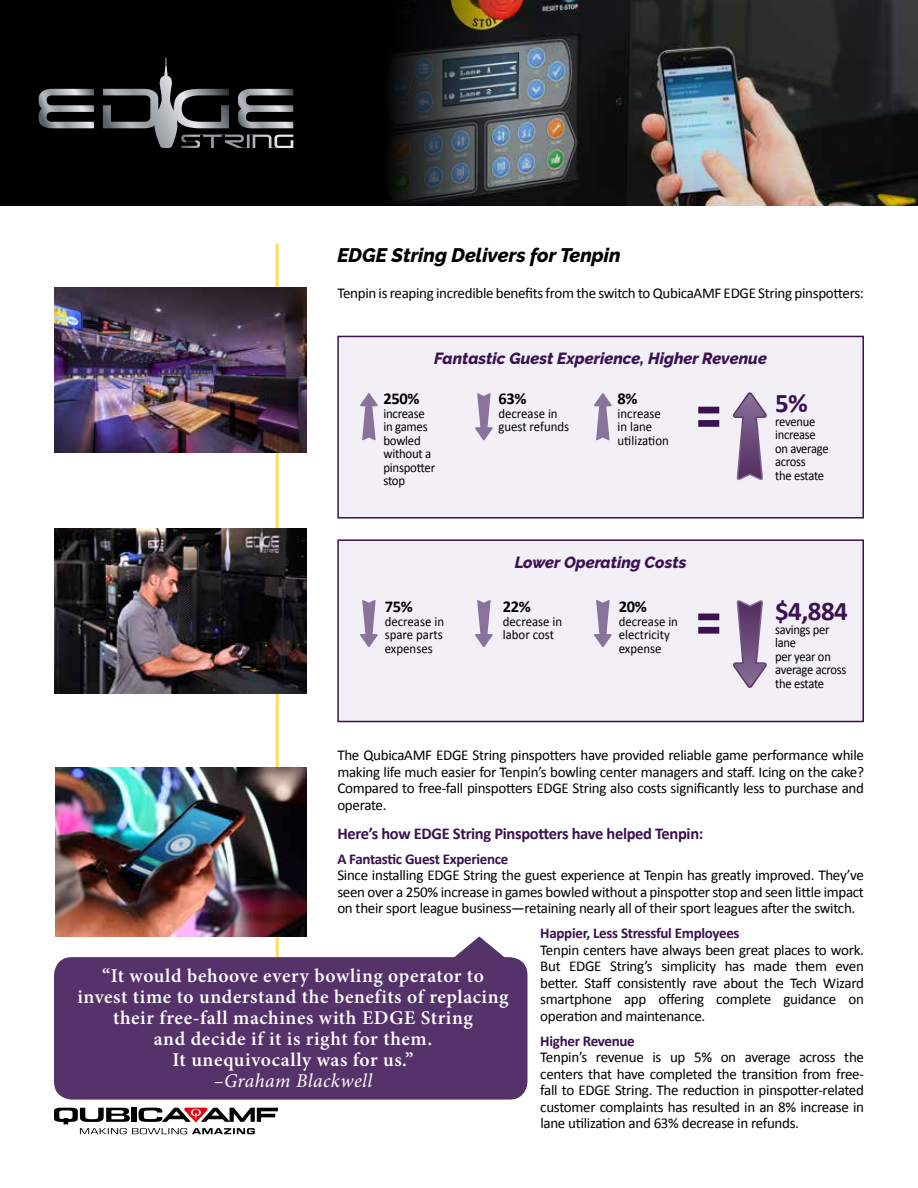
<style>
.page{position:relative;width:918px;height:1188px;background:#fff}
.page>*{position:absolute;margin:0;border:0;box-sizing:border-box;transform-origin:0 0}
.t1{font:700 27px "Calibri";color:#3b1151}
.t2{font:600 19.5px/21px "Minion Pro";letter-spacing:.03em;color:#fff;text-align:center}
.t3{font:italic 800 19.5px "Raleway";color:#000}
.t4{font:italic 19.5px "Minion Pro";letter-spacing:.02em;color:#fff}
.t5{font:700 16.5px "Calibri";letter-spacing:-.02em;color:#3b1151}
.t6{font:700 16.5px "Calibri";letter-spacing:-.02em;color:#000}
.t7{font:italic 800 16.05px "Raleway";color:#3b1151}
.t8{font:15px/16.5px "Calibri";letter-spacing:-.02em;color:#000;text-align:justify}
.t9{font:700 15px "Calibri";letter-spacing:-.02em;color:#3b1151}
.t10{font:13.5px/13.5px "Calibri";color:#000;scale:.95 1}
.t11{font:13.5px/13.5px "Calibri";letter-spacing:-.02em;color:#000;scale:.93 1}
.t12{font:13.5px/13.5px "Calibri";letter-spacing:-.02em;color:#000;scale:.95 1}
</style>
<div class="page">
<hr style="left:276px;top:243px;width:3px;height:850px;background:#fedd62">
<img style="left:503px;top:0;width:415px;height:206px">
<svg style="left:0;top:0;width:503px;height:206px;background:#0d0e0e"></svg>
<div style="left:337px;top:336px;width:527px;height:183px;background:#f2eff6;border:2px solid #3b1151"></div>
<div style="left:337px;top:539px;width:527px;height:183px;background:#f2eff6;border:2px solid #3b1151"></div>
<svg style="left:54px;top:936px;width:473px;height:164px;background:#6b4b7c"></svg>
<img style="left:55px;top:767px;width:251px;height:169px">
<img style="left:54px;top:287px;width:252px;height:165px">
<img style="left:54px;top:528px;width:252px;height:165px">
<svg style="left:360px;top:393px;width:18px;height:47px"></svg>
<svg style="left:594px;top:393px;width:18px;height:47px"></svg>
<svg style="left:475px;top:393px;width:18px;height:47px"></svg>
<svg style="left:733px;top:392px;width:34px;height:89px"></svg>
<svg style="left:733px;top:600px;width:34px;height:88px"></svg>
<svg style="left:698px;top:407px;width:21px;height:20px"></svg>
<svg style="left:475px;top:600px;width:18px;height:47px"></svg>
<svg style="left:594px;top:600px;width:18px;height:47px"></svg>
<svg style="left:698px;top:614px;width:21px;height:20px"></svg>
<svg style="left:360px;top:600px;width:18px;height:47px"></svg>
<svg style="left:54px;top:1108px;width:224px;height:26px"></svg>
<svg style="left:39px;top:89px;width:55px;height:39px;background:#5b5e60"></svg>
<svg style="left:103px;top:58px;width:190px;height:90px;background:#2f3132"></svg>
<h2 class="t3" style="left:337px;top:243px;width:285px">EDGE String Delivers for Tenpin</h2>
<p class="t8" style="left:337px;top:284px;width:528px">Tenpin is reaping incredible benefits from the switch to QubicaAMF EDGE String pinspotters:</p>
<p class="t7" style="left:434px;top:349px;width:334px">Fantastic Guest Experience, Higher Revenue</p>
<p class="t6" style="left:383px;top:387px;width:38px">250%</p>
<p class="t12" style="left:383px;top:406px;width:56px">increase in games bowled without a pinspotter stop</p>
<p class="t6" style="left:498px;top:387px;width:30px">63%</p>
<p class="t10" style="left:498px;top:406px;width:76px">decrease in guest refunds</p>
<p class="t6" style="left:618px;top:387px;width:22px">8%</p>
<p class="t10" style="left:618px;top:406px;width:55px">increase in lane utilization</p>
<h1 class="t1" style="left:775px;top:384px;width:34px">5%</h1>
<p class="t11" style="left:775px;top:414px;width:59px">revenue increase on average across<br>the estate</p>
<p class="t6" style="left:385px;top:595px;width:30px">75%</p>
<p class="t12" style="left:385px;top:614px;width:64px;text-align:justify">decrease in spare parts expenses</p>
<p class="t7" style="left:515px;top:553px;width:173px">Lower Operating Costs</p>
<p class="t6" style="left:503px;top:595px;width:30px">22%</p>
<p class="t10" style="left:503px;top:614px;width:64px">decrease in labor cost</p>
<p class="t6" style="left:619px;top:595px;width:30px">20%</p>
<p class="t10" style="left:619px;top:614px;width:64px">decrease in electricity expense</p>
<h1 class="t1" style="left:775px;top:592px;width:74px">$4,884</h1>
<p class="t11" style="left:775px;top:622px;width:78px">savings per lane<br>per year on average across the estate</p>
<p class="t8" style="left:337px;top:746px;width:528px">The QubicaAMF EDGE String pinspotters have provided reliable game performance while making life much easier for Tenpin’s bowling center managers and staff. Icing on the cake?<br>Compared to free-fall pinspotters EDGE String also costs significantly less to purchase and operate.</p>
<p class="t5" style="left:337px;top:822px;width:368px">Here’s how EDGE String Pinspotters have helped Tenpin:</p>
<p class="t9" style="left:337px;top:848px;width:172px">A Fantastic Guest Experience</p>
<p class="t8" style="left:337px;top:867px;width:528px">Since installing EDGE String the guest experience at Tenpin has greatly improved. They’ve seen over a 250% increase in games bowled without a pinspotter stop and seen little impact on their sport league business—retaining nearly all of their sport leagues after the switch.</p>
<p class="t9" style="left:540px;top:923px;width:201px">Happier, Less Stressful Employees</p>
<p class="t8" style="left:540px;top:941px;width:325px">Tenpin centers have always been great places to work.<br>But EDGE String’s simplicity has made them even better. Staff consistently rave about the Tech Wizard smartphone app offering complete guidance on operation and maintenance.</p>
<p class="t9" style="left:540px;top:1030px;width:96px">Higher Revenue</p>
<p class="t8" style="left:540px;top:1049px;width:325px">Tenpin’s revenue is up 5% on average across the centers that have completed the transition from free&shy;fall to EDGE String. The reduction in pinspotter-related customer complaints has resulted in an 8% increase in lane utilization and 63% decrease in refunds.</p>
<h2 class="t2" style="left:77px;top:965px;width:433px">“It would behoove every bowling operator to invest time to understand the benefits of replacing their free-fall machines with EDGE String<br>and decide if it is right for them.<br>It unequivocally was for us.”</h2>
<h2 class="t4" style="left:214px;top:1067px;width:160px">–Graham Blackwell</h2>
</div>
